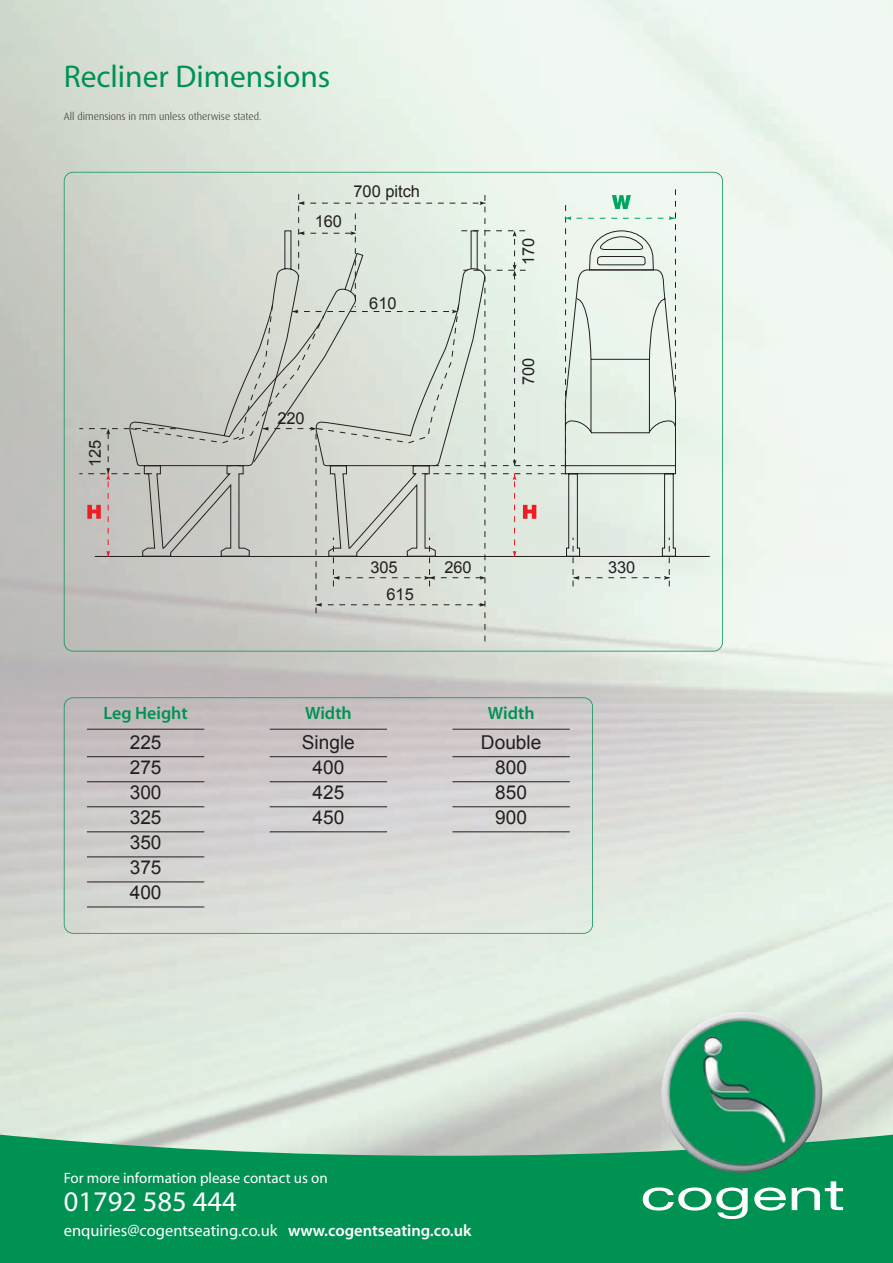
<style>
.page{position:relative;width:893px;height:1263px;background:#fff}
.page>*{position:absolute;margin:0;border:0;box-sizing:border-box;transform-origin:0 0}
.t1{font:42.75px "Helvetica Neue";color:#fff;scale:1.55 1}
.t2{font:31.5px "Myriad";color:#009253}
.t3{font:28.5px "Myriad";color:#fff}
.t4{font:19.05px/25px "Arial";color:#231f20;text-align:center}
.t5{font:600 17.85px "Myriad";color:#009253}
.t6{font:16.5px "Myriad";color:#fff}
.t7{font:16.35px/27px "Arial";color:#231f20}
.t8{font:15px "Myriad";color:#fff}
.t9{font:300 10.5px "Dax";color:#231f20}
.s1{font-weight:600}
</style>
<div class="page">
<img style="left:0;top:0;width:893px;height:1133px">
<svg style="left:0;top:1133px;width:893px;height:130px;background:#169960"></svg>
<hr style="left:95px;top:556px;width:615px;height:1px;background:#231f20">
<svg style="left:79px;top:184px;width:597px;height:457px;background:#d3d9d1"></svg>
<div style="left:64px;top:172px;width:659px;height:479px;border:2px solid #009253;border-radius:9px"></div>
<img style="left:662px;top:1012px;width:160px;height:161px;border-radius:50%">
<div style="left:64px;top:697px;width:529px;height:237px;border:2px solid #009253;border-radius:9px"></div>
<hr style="left:87px;top:729px;width:117px;height:1px;background:#231f20">
<hr style="left:87px;top:756px;width:117px;height:1px;background:#231f20">
<hr style="left:87px;top:781px;width:117px;height:1px;background:#231f20">
<hr style="left:87px;top:806px;width:117px;height:1px;background:#231f20">
<hr style="left:87px;top:831px;width:117px;height:1px;background:#231f20">
<hr style="left:87px;top:856px;width:117px;height:1px;background:#231f20">
<hr style="left:87px;top:881px;width:117px;height:1px;background:#231f20">
<hr style="left:87px;top:906px;width:117px;height:1px;background:#231f20">
<hr style="left:270px;top:729px;width:117px;height:1px;background:#231f20">
<hr style="left:270px;top:756px;width:117px;height:1px;background:#231f20">
<hr style="left:270px;top:781px;width:117px;height:1px;background:#231f20">
<hr style="left:270px;top:806px;width:117px;height:1px;background:#231f20">
<hr style="left:270px;top:831px;width:117px;height:1px;background:#231f20">
<hr style="left:452px;top:729px;width:118px;height:1px;background:#231f20">
<hr style="left:452px;top:756px;width:118px;height:1px;background:#231f20">
<hr style="left:452px;top:781px;width:118px;height:1px;background:#231f20">
<hr style="left:452px;top:806px;width:118px;height:1px;background:#231f20">
<hr style="left:452px;top:831px;width:118px;height:1px;background:#231f20">
<h2 class="t2" style="left:64px;top:65px;width:268px">Recliner Dimensions</h2>
<p class="t9" style="left:64px;top:113px;width:199px">All dimensions in mm unless otherwise stated.</p>
<p class="t7" style="left:315px;top:208px;width:29px">160</p>
<p class="t7" style="left:353px;top:178px;width:68px">700 pitch</p>
<p class="t7" style="left:369px;top:289px;width:29px">610</p>
<p class="t7" style="left:82px;top:467px;width:29px;rotate:-90deg">125</p>
<p class="t7" style="left:277px;top:405px;width:29px">220</p>
<p class="t7" style="left:515px;top:265px;width:29px;rotate:-90deg">170</p>
<p class="t7" style="left:515px;top:385px;width:29px;rotate:-90deg">700</p>
<p class="t7" style="left:386px;top:554px;width:29px;text-indent:-16px">305<br>615</p>
<p class="t7" style="left:444px;top:554px;width:29px">260</p>
<p class="t7" style="left:608px;top:554px;width:29px">330</p>
<p class="t5" style="left:104px;top:706px;width:86px">Leg Height</p>
<p class="t4" style="left:130px;top:730px;width:33px;text-align:justify">225<br>275<br>300<br>325<br>350<br>375<br>400</p>
<p class="t5" style="left:305px;top:706px;width:48px">Width</p>
<p class="t4" style="left:302px;top:730px;width:55px">Single<br>400<br>425<br>450</p>
<p class="t5" style="left:488px;top:706px;width:48px">Width</p>
<p class="t4" style="left:481px;top:730px;width:62px">Double<br>800<br>850<br>900</p>
<p class="t8" style="left:64px;top:1172px;width:265px">For more information please contact us on</p>
<h3 class="t3" style="left:64px;top:1190px;width:174px">01792 585 444</h3>
<p class="t6" style="left:64px;top:1224px;width:409px">enquiries@cogentseating.co.uk <span class="s1">www.cogentseating.co.uk</span></p>
<h1 class="t1" style="left:640px;top:1169px;width:134px">cogent</h1>
</div>
